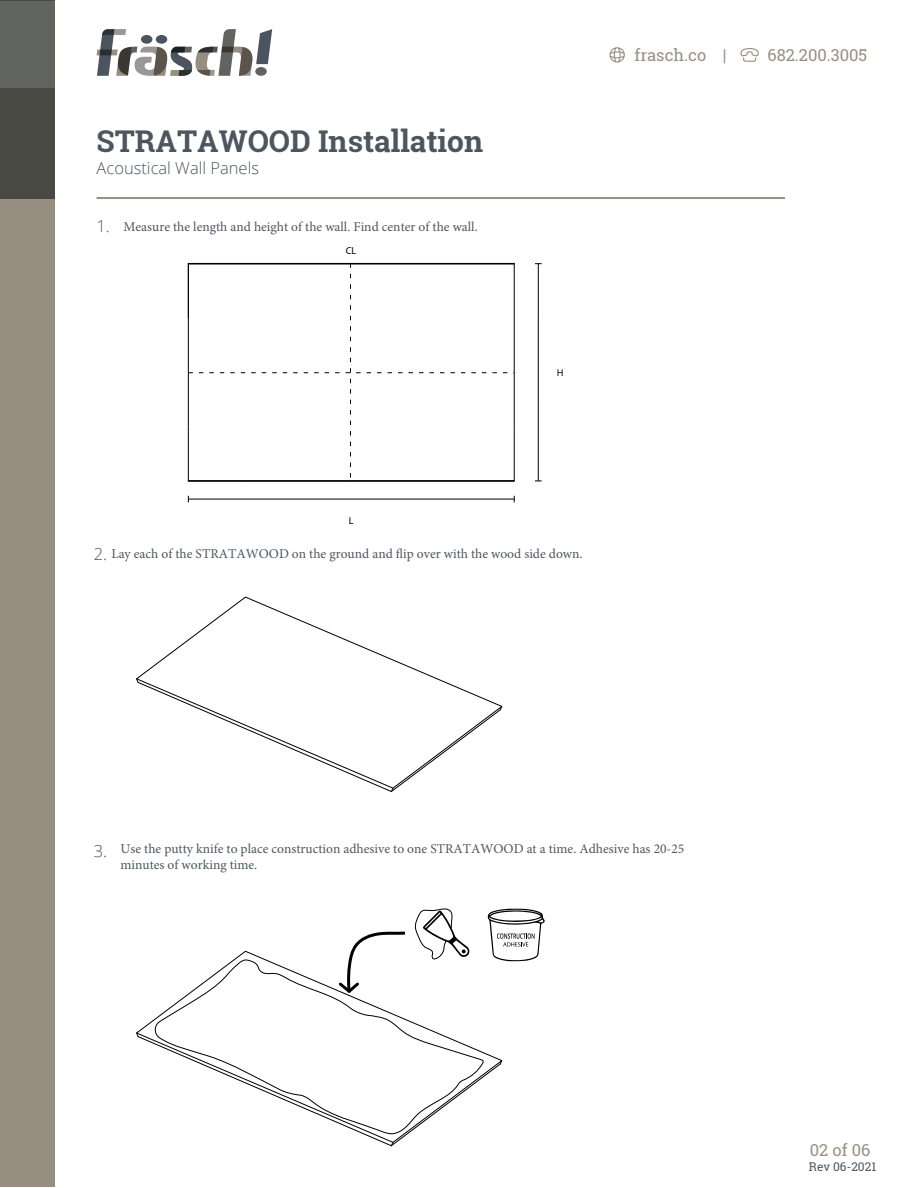
<style>
.page{position:relative;width:918px;height:1188px;background:#fff}
.page>*{position:absolute;margin:0;border:0;box-sizing:border-box;transform-origin:0 0}
.t1{font:700 30px "Roboto Slab";color:#4d555f}
.t2{font:16.5px "Roboto Slab";color:#978f80}
.t3{font:300 16.5px "Open Sans";color:#4d555f}
.t4{font:13.5px/16.2px "Minion Pro";color:#4d555f}
.t5{font:12px "Roboto Slab";color:#4d555f}
.t6{font:10.05px "Myriad Pro";color:#000}
.s1{font-family:"Open Sans";font-weight:300;font-size:16.5px}
</style>
<div class="page">
<svg style="left:137px;top:597px;width:300px;height:81px"></svg>
<svg style="left:136px;top:678px;width:366px;height:114px"></svg>
<svg style="left:136px;top:1033px;width:366px;height:113px"></svg>
<div style="left:0;top:1px;width:54px;height:1186px;background:#968e80"></div>
<div style="left:0;top:1px;width:54px;height:198px;background:#484943"></div>
<div style="left:0;top:1px;width:54px;height:87px;background:#616361"></div>
<svg style="left:97px;top:29px;width:175px;height:47px"></svg>
<svg style="left:740px;top:48px;width:19px;height:14px"></svg>
<svg style="left:609px;top:47px;width:16px;height:16px"></svg>
<hr style="left:97px;top:197px;width:688px;height:2px;background:#978f80">
<svg style="left:415px;top:908px;width:54px;height:51px"></svg>
<svg style="left:349px;top:931px;width:56px;height:28px"></svg>
<svg style="left:153px;top:959px;width:330px;height:175px"></svg>
<hr style="left:188px;top:499px;width:326px;height:1px;background:#000">
<hr style="left:538px;top:264px;width:1px;height:217px;background:#000">
<svg style="left:558px;top:369px;width:5px;height:7px"></svg>
<hr style="left:514px;top:372px;width:1px;height:55px;background:#000">
<hr style="left:514px;top:264px;width:1px;height:54px;background:#000">
<hr style="left:514px;top:318px;width:1px;height:54px;background:#000">
<hr style="left:514px;top:427px;width:1px;height:54px;background:#000">
<hr style="left:188px;top:480px;width:326px;height:2px;background:#000">
<svg style="left:188px;top:263px;width:326px;height:218px"></svg>
<svg style="left:487px;top:909px;width:58px;height:52px"></svg>
<h1 class="t1" style="left:97px;top:120px;width:388px">STRATAWOOD Installation</h1>
<p class="t3" style="left:97px;top:162px;width:164px">Acoustical Wall Panels</p>
<p class="t4" style="left:97px;top:218px;width:383px"><span class="s1">1.</span> Measure the length and height of the wall. Find center of the wall.</p>
<p class="t6" style="left:346px;top:244px;width:12px">CL</p>
<p class="t2" style="left:635px;top:44px;width:93px">frasch.co |</p>
<p class="t2" style="left:767px;top:44px;width:101px">682.200.3005</p>
<p class="t6" style="left:349px;top:514px;width:6px">L</p>
<p class="t4" style="left:94px;top:546px;width:490px"><span class="s1">2.</span> Lay each of the STRATAWOOD on the ground and flip over with the wood side down.</p>
<p class="t3" style="left:94px;top:845px;width:15px">3.</p>
<p class="t4" style="left:121px;top:841px;width:565px">Use the putty knife to place construction adhesive to one STRATAWOOD at a time. Adhesive has 20-25 minutes of working time.</p>
<p class="t2" style="left:810px;top:1139px;width:62px">02 of 06</p>
<p class="t5" style="left:809px;top:1159px;width:69px">Rev 06-2021</p>
</div>
